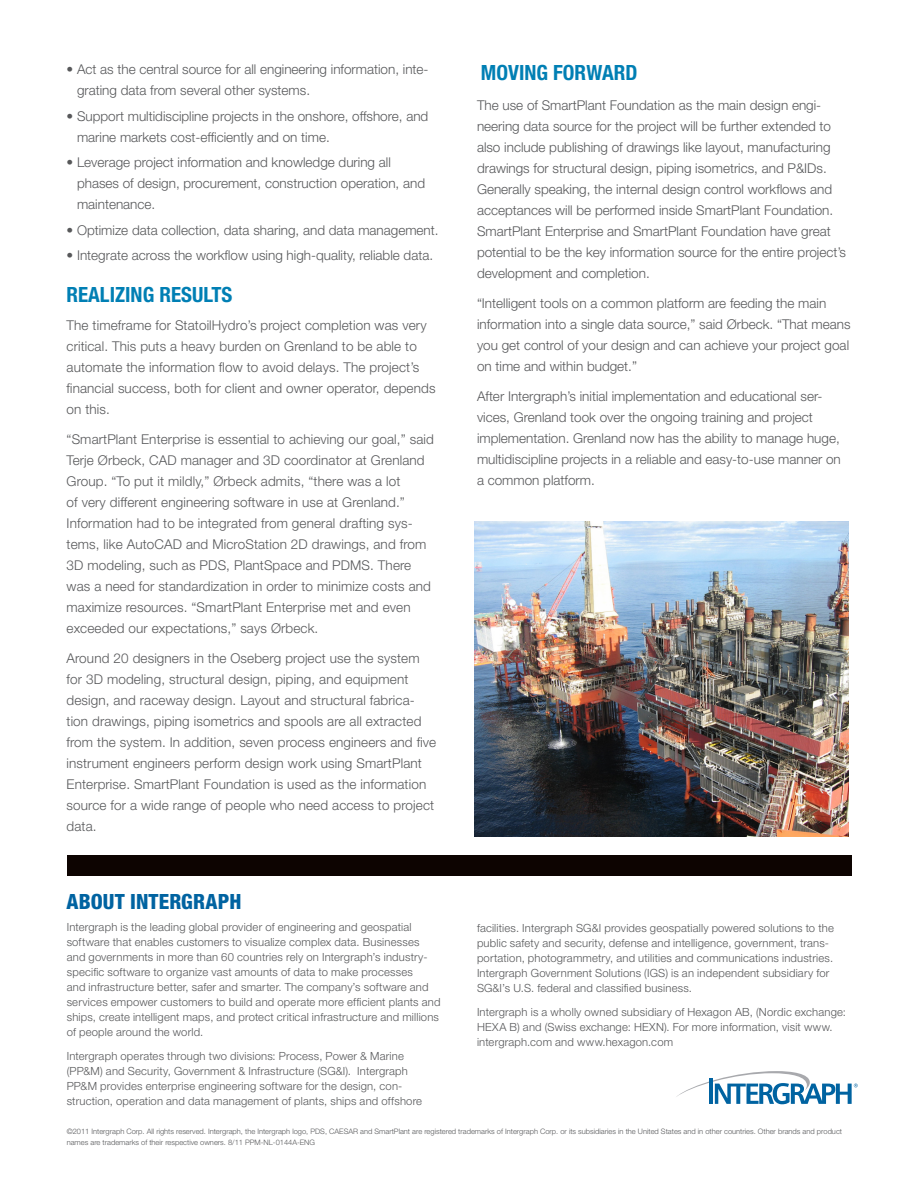
<style>
.page{position:relative;width:918px;height:1188px;background:#fff}
.page>*{position:absolute;margin:0;border:0;box-sizing:border-box;transform-origin:0 0}
.SUBHEAD_1{font:700 condensed 21px "Helvetica Neue LT Std";color:#007fb4}
.ABOUT_INTERGRAPH_SUB{font:800 condensed 21px "Helvetica Neue LT Std";letter-spacing:.005em;color:#0063a1}
.BODY_COPY{font:700 condensed 21px "Helvetica Neue LT Std";color:#007fb4}
.BODY_COPY-2{font:300 13.5px/21px "Helvetica Neue LT Std";letter-spacing:.01em;color:#57585a}
.BULLETS{font:300 13.5px/21px "Helvetica Neue LT Std";color:#57585a}
.BOILERPLATE{font:300 11.25px/15px "Helvetica Neue LT Std";letter-spacing:.015em;color:#57585a}
.LEGAL{font:300 7.5px/10.5px "Helvetica Neue LT Std";color:#57585a}
</style>
<div class="page">
<div style="left:67px;top:855px;width:784px;height:21px;background:#0d0401"></div>
<svg style="left:676px;top:1071px;width:182px;height:33px"></svg>
<img style="left:474px;top:521px;width:374px;height:315px">
<p class="BULLETS" style="left:77px;top:59px;width:353px;text-indent:-10px">• Act as the central source for all engineering information, inte&shy;grating data from several other systems.</p>
<p class="BULLETS" style="left:77px;top:105px;width:353px;text-indent:-10px">• Support multidiscipline projects in the onshore, offshore, and marine markets cost-efficiently and on time.</p>
<p class="BULLETS" style="left:77px;top:152px;width:350px;text-indent:-10px">• Leverage project information and knowledge during all phases of design, procurement, construction operation, and maintenance.</p>
<p class="BULLETS" style="left:67px;top:219px;width:374px">• Optimize data collection, data sharing, and data management.</p>
<p class="BULLETS" style="left:67px;top:245px;width:368px">• Integrate across the workflow using high-quality, reliable data.</p>
<p class="SUBHEAD_1" style="left:67px;top:282px;width:168px">REALIZING RESULTS</p>
<p class="BODY_COPY-2" style="left:67px;top:314px;width:370px">The timeframe for StatoilHydro’s project completion was very critical. This puts a heavy burden on Grenland to be able to automate the information flow to avoid delays. The project’s financial success, both for client and owner operator, depends on this.</p>
<p class="BODY_COPY-2" style="left:67px;top:428px;width:369px">“SmartPlant Enterprise is essential to achieving our goal,” said Terje Ørbeck, CAD manager and 3D coordinator at Grenland Group. “To put it mildly,” Ørbeck admits, “there was a lot<br>of very different engineering software in use at Grenland.” Information had to be integrated from general drafting sys&shy;tems, like AutoCAD and MicroStation 2D drawings, and from 3D modeling, such as PDS, PlantSpace and PDMS. There was a need for standardization in order to minimize costs and maximize resources. “SmartPlant Enterprise met and even exceeded our expectations,” says Ørbeck.</p>
<p class="BODY_COPY-2" style="left:67px;top:647px;width:371px">Around 20 designers in the Oseberg project use the system for 3D modeling, structural design, piping, and equipment design, and raceway design. Layout and structural fabrica&shy;tion drawings, piping isometrics and spools are all extracted from the system. In addition, seven process engineers and five instrument engineers perform design work using SmartPlant Enterprise. SmartPlant Foundation is used as the information source for a wide range of people who need access to project data.</p>
<p class="ABOUT_INTERGRAPH_SUB" style="left:67px;top:888px;width:176px">ABOUT INTERGRAPH</p>
<p class="BOILERPLATE" style="left:67px;top:920px;width:375px">Intergraph is the leading global provider of engineering and geospatial software that enables customers to visualize complex data. Businesses and governments in more than 60 countries rely on Intergraph’s industry&shy;specific software to organize vast amounts of data to make processes<br>and infrastructure better, safer and smarter. The company’s software and services empower customers to build and operate more efficient plants and ships, create intelligent maps, and protect critical infrastructure and millions of people around the world.</p>
<p class="BOILERPLATE" style="left:67px;top:1049px;width:357px">Intergraph operates through two divisions: Process, Power &amp; Marine (PP&amp;M) and Security, Government &amp; Infrastructure (SG&amp;I). Intergraph PP&amp;M provides enterprise engineering software for the design, con&shy;struction, operation and data management of plants, ships and offshore</p>
<p class="BODY_COPY" style="left:481px;top:60px;width:158px">MOVING FORWARD</p>
<p class="BODY_COPY-2" style="left:477px;top:94px;width:371px">The use of SmartPlant Foundation as the main design engi&shy;neering data source for the project will be further extended to also include publishing of drawings like layout, manufacturing drawings for structural design, piping isometrics, and P&amp;IDs.<br>Generally speaking, the internal design control workflows and acceptances will be performed inside SmartPlant Foundation.<br>SmartPlant Enterprise and SmartPlant Foundation have great potential to be the key information source for the entire project’s development and completion.</p>
<p class="BODY_COPY-2" style="left:477px;top:292px;width:375px">“Intelligent tools on a common platform are feeding the main information into a single data source,” said Ørbeck. “That means you get control of your design and can achieve your project goal on time and within budget.”</p>
<p class="BODY_COPY-2" style="left:477px;top:385px;width:365px">After Intergraph’s initial implementation and educational ser&shy;vices, Grenland took over the ongoing training and project implementation. Grenland now has the ability to manage huge, multidiscipline projects in a reliable and easy-to-use manner on a common platform.</p>
<p class="BOILERPLATE" style="left:477px;top:921px;width:358px">facilities. Intergraph SG&amp;I provides geospatially powered solutions to the public safety and security, defense and intelligence, government, trans&shy;portation, photogrammetry, and utilities and communications industries.<br>Intergraph Government Solutions (IGS) is an independent subsidiary for SG&amp;I’s U.S. federal and classified business.</p>
<p class="BOILERPLATE" style="left:477px;top:1005px;width:371px">Intergraph is a wholly owned subsidiary of Hexagon AB, (Nordic exchange:<br>HEXA B) and (Swiss exchange: HEXN). For more information, visit www. intergraph.com and www.hexagon.com</p>
<p class="LEGAL" style="left:67px;top:1126px;width:777px">©2011 Intergraph Corp. All rights reserved. Intergraph, the Intergraph logo, PDS, CAESAR and SmartPlant are registered trademarks of Intergraph Corp. or its subsidiaries in the United States and in other countries. Other brands and product names are trademarks of their respective owners. 8/11 PPM-NL-0144A-ENG</p>
</div>
